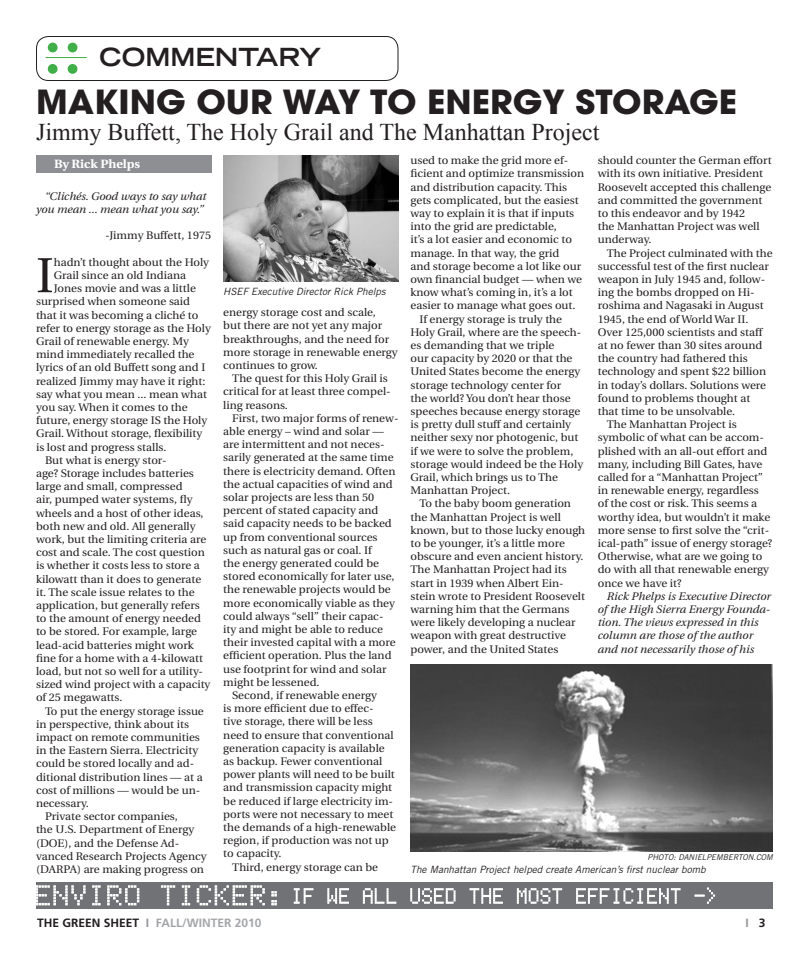
<style>
.page{position:relative;width:809px;height:972px;background:#fff}
.page>*{position:absolute;margin:0;border:0;box-sizing:border-box;transform-origin:0 0}
.story_body{font:49.2px "Utopia";color:#231f20;scale:1.04 1}
.t1{font:700 33px "Avant Garde";color:#231f20;scale:1.05 1}
.t2{font:700 expanded 25px "Trade Gothic LH";color:#231f20}
.t3{font:24px "Times New Roman";color:#231f20}
.t4{font:700 12px "Frutiger";color:#a4a6a9}
.t5{font:700 12px "Utopia";color:#fff;scale:1.05 1}
.t6{font:700 12px "Frutiger";color:#939598}
.story_body-2{font:11px/13.2px "Utopia";color:#231f20;scale:1.04 1}
.story_body-3{font:italic 11px/13.2px "Utopia";color:#231f20;text-align:right;scale:1.04 1}
.t7{font:italic 10px "Trade Gothic";color:#231f20}
.t8{font:italic 8px "Trade Gothic";color:#231f20}
.s1{font-style:italic}
.s2{color:#231f20}
.s3{color:#939598}
</style>
<div class="page">
<div style="left:36px;top:155px;width:175px;height:17px;background:#8d8f92"></div>
<div style="left:36px;top:882px;width:736px;height:27px;background:#717275"></div>
<div style="left:36px;top:36px;width:362px;height:45px;border:1px solid #231f20;border-radius:12px"></div>
<div style="left:48px;top:43px;width:10px;height:9px;background:#40ae49;border-radius:50%"></div>
<div style="left:48px;top:64px;width:10px;height:10px;background:#40ae49;border-radius:50%"></div>
<div style="left:68px;top:43px;width:9px;height:9px;background:#40ae49;border-radius:50%"></div>
<div style="left:68px;top:64px;width:9px;height:10px;background:#40ae49;border-radius:50%"></div>
<hr style="left:46px;top:57px;width:41px;height:1px;background:#40ae49">
<img style="left:223px;top:156px;width:175px;height:126px">
<svg style="left:36px;top:885px;width:50px;height:20px"></svg>
<svg style="left:92px;top:885px;width:8px;height:20px"></svg>
<svg style="left:107px;top:885px;width:32px;height:20px"></svg>
<svg style="left:161px;top:885px;width:14px;height:20px"></svg>
<svg style="left:182px;top:885px;width:8px;height:20px"></svg>
<svg style="left:197px;top:885px;width:68px;height:20px"></svg>
<svg style="left:271px;top:891px;width:6px;height:14px"></svg>
<svg style="left:294px;top:888px;width:19px;height:16px"></svg>
<svg style="left:327px;top:888px;width:22px;height:16px"></svg>
<svg style="left:363px;top:888px;width:33px;height:16px"></svg>
<svg style="left:410px;top:888px;width:45px;height:16px"></svg>
<svg style="left:469px;top:888px;width:34px;height:16px"></svg>
<svg style="left:517px;top:888px;width:45px;height:16px"></svg>
<svg style="left:576px;top:888px;width:104px;height:16px"></svg>
<svg style="left:694px;top:888px;width:20px;height:16px"></svg>
<img style="left:410px;top:665px;width:362px;height:187px">
<p class="t2" style="left:100px;top:41px;width:223px">COMMENTARY</p>
<p class="t1" style="left:36px;top:81px;width:669px">MAKING OUR WAY TO ENERGY STORAGE</p>
<p class="t3" style="left:36px;top:118px;width:565px">Jimmy Buffett, The Holy Grail and The Manhattan Project</p>
<p class="t5" style="left:54px;top:157px;width:84px">By Rick Phelps</p>
<p class="story_body-3" style="left:36px;top:190px;width:165px">“Clichés. Good ways to say what you mean ... mean what you say.”</p>
<p class="story_body-2" style="left:105px;top:229px;width:104px"><span class="s1">-</span>Jimmy Buffett, 1975</p>
<p class="story_body" style="left:36px;top:248px;width:19px">I</p>
<p class="story_body-2" style="left:54px;top:256px;width:151px">hadn’t thought about the Holy</p>
<p class="story_body-2" style="left:54px;top:269px;width:129px">Grail since an old Indiana</p>
<p class="story_body-2" style="left:54px;top:282px;width:138px">Jones movie and was a little</p>
<p class="story_body-2" style="left:36px;top:295px;width:150px">surprised when someone said</p>
<p class="story_body-2" style="left:36px;top:308px;width:158px">that it was becoming a cliché to</p>
<p class="story_body-2" style="left:36px;top:322px;width:170px">refer to energy storage as the Holy</p>
<p class="story_body-2" style="left:36px;top:335px;width:148px">Grail of renewable energy. My</p>
<p class="story_body-2" style="left:36px;top:348px;width:154px">mind immediately recalled the</p>
<p class="story_body-2" style="left:36px;top:361px;width:164px">lyrics of an old Buffett song and I</p>
<p class="story_body-2" style="left:36px;top:374px;width:164px">realized Jimmy may have it right:</p>
<p class="story_body-2" style="left:36px;top:388px;width:166px">say what you mean ... mean what</p>
<p class="story_body-2" style="left:36px;top:401px;width:147px">you say. When it comes to the</p>
<p class="story_body-2" style="left:36px;top:414px;width:166px">future, energy storage IS the Holy</p>
<p class="story_body-2" style="left:36px;top:427px;width:161px">Grail. Without storage, flexibility</p>
<p class="story_body-2" style="left:36px;top:440px;width:127px">is lost and progress stalls.</p>
<p class="story_body-2" style="left:36px;top:454px;width:169px;text-indent:9px">But what is energy stor-<br>age? Storage includes batteries large and small, compressed<br>air, pumped water systems, fly wheels and a host of other ideas, both new and old. All generally work, but the limiting criteria are cost and scale. The cost question is whether it costs less to store a kilowatt than it does to generate it. The scale issue relates to the application, but generally refers to the amount of energy needed to be stored. For example, large lead-acid batteries might work fine for a home with a 4-kilowatt load, but not so well for a utility&shy;sized wind project with a capacity of 25 megawatts.</p>
<p class="story_body-2" style="left:36px;top:704px;width:163px;text-indent:9px">To put the energy storage issue in perspective, think about its impact on remote communities in the Eastern Sierra. Electricity could be stored locally and ad&shy;ditional distribution lines — at a cost of millions — would be un&shy;necessary.</p>
<p class="story_body-2" style="left:36px;top:810px;width:166px;text-indent:9px">Private sector companies,<br>the U.S. Department of Energy (DOE), and the Defense Ad&shy;vanced Research Projects Agency (DARPA) are making progress on</p>
<p class="t7" style="left:223px;top:285px;width:164px">HSEF Executive Director Rick Phelps</p>
<p class="story_body-2" style="left:223px;top:306px;width:169px">energy storage cost and scale,<br>but there are not yet any major breakthroughs, and the need for more storage in renewable energy continues to grow.</p>
<p class="story_body-2" style="left:223px;top:372px;width:162px;text-indent:9px">The quest for this Holy Grail is critical for at least three compel&shy;ling reasons.</p>
<p class="story_body-2" style="left:223px;top:412px;width:170px;text-indent:9px">First, two major forms of renew&shy;able energy – wind and solar — are intermittent and not neces&shy;sarily generated at the same time there is electricity demand. Often the actual capacities of wind and solar projects are less than 50 percent of stated capacity and said capacity needs to be backed up from conventional sources such as natural gas or coal. If<br>the energy generated could be stored economically for later use, the renewable projects would be more economically viable as they could always “sell” their capac&shy;ity and might be able to reduce their invested capital with a more efficient operation. Plus the land use footprint for wind and solar might be lessened.</p>
<p class="story_body-2" style="left:223px;top:689px;width:168px;text-indent:9px">Second, if renewable energy<br>is more efficient due to effec-<br>tive storage, there will be less need to ensure that conventional generation capacity is available as backup. Fewer conventional power plants will need to be built and transmission capacity might be reduced if large electricity im&shy;ports were not necessary to meet the demands of a high-renewable region, if production was not up to capacity.</p>
<p class="story_body-2" style="left:232px;top:861px;width:142px">Third, energy storage can be</p>
<p class="story_body-2" style="left:410px;top:154px;width:169px">used to make the grid more ef&shy;ficient and optimize transmission and distribution capacity. This gets complicated, but the easiest way to explain it is that if inputs into the grid are predictable,<br>it’s a lot easier and economic to manage. In that way, the grid<br>and storage become a lot like our own financial budget — when we know what’s coming in, it’s a lot easier to manage what goes out.</p>
<p class="story_body-2" style="left:410px;top:313px;width:167px;text-indent:9px">If energy storage is truly the<br>Holy Grail, where are the speech&shy;es demanding that we triple<br>our capacity by 2020 or that the<br>United States become the energy storage technology center for<br>the world? You don’t hear those speeches because energy storage is pretty dull stuff and certainly neither sexy nor photogenic, but if we were to solve the problem, storage would indeed be the Holy<br>Grail, which brings us to The<br>Manhattan Project.</p>
<p class="story_body-2" style="left:410px;top:497px;width:169px;text-indent:9px">To the baby boom generation the Manhattan Project is well known, but to those lucky enough to be younger, it’s a little more obscure and even ancient history.<br>The Manhattan Project had its start in 1939 when Albert Ein&shy;stein wrote to President Roosevelt warning him that the Germans were likely developing a nuclear weapon with great destructive power, and the United States</p>
<p class="story_body-2" style="left:597px;top:154px;width:169px">should counter the German effort with its own initiative. President<br>Roosevelt accepted this challenge and committed the government to this endeavor and by 1942<br>the Manhattan Project was well underway.</p>
<p class="story_body-2" style="left:597px;top:247px;width:170px;text-indent:9px">The Project culminated with the successful test of the first nuclear weapon in July 1945 and, follow&shy;ing the bombs dropped on Hi&shy;roshima and Nagasaki in August<br>1945, the end of World War II.<br>Over 125,000 scientists and staff at no fewer than 30 sites around the country had fathered this technology and spent $22 billion in today’s dollars. Solutions were found to problems thought at that time to be unsolvable.</p>
<p class="story_body-2" style="left:597px;top:418px;width:169px;text-indent:9px">The Manhattan Project is symbolic of what can be accom&shy;plished with an all-out effort and many, including Bill Gates, have called for a “Manhattan Project” in renewable energy, regardless<br>of the cost or risk. This seems a worthy idea, but wouldn’t it make more sense to first solve the “crit&shy;ical-path” issue of energy storage?<br>Otherwise, what are we going to do with all that renewable energy once we have it?</p>
<p class="story_body-3" style="left:597px;top:590px;width:168px;text-align:left;text-indent:9px">Rick Phelps is Executive Director of the High Sierra Energy Founda&shy;tion. The views expressed in this column are those of the author and not necessarily those of his</p>
<p class="t8" style="left:647px;top:852px;width:127px">PHOTO: DANIELPEMBERTON.COM</p>
<p class="t7" style="left:410px;top:863px;width:296px">The Manhattan Project helped create American’s first nuclear bomb</p>
<p class="t4" style="left:37px;top:916px;width:226px"><span class="s2">THE GREEN SHEET</span> <span class="s3">I</span> FALL/WINTER 2010</p>
<p class="t6" style="left:745px;top:916px;width:22px">I <span class="s2">3</span></p>
</div>
